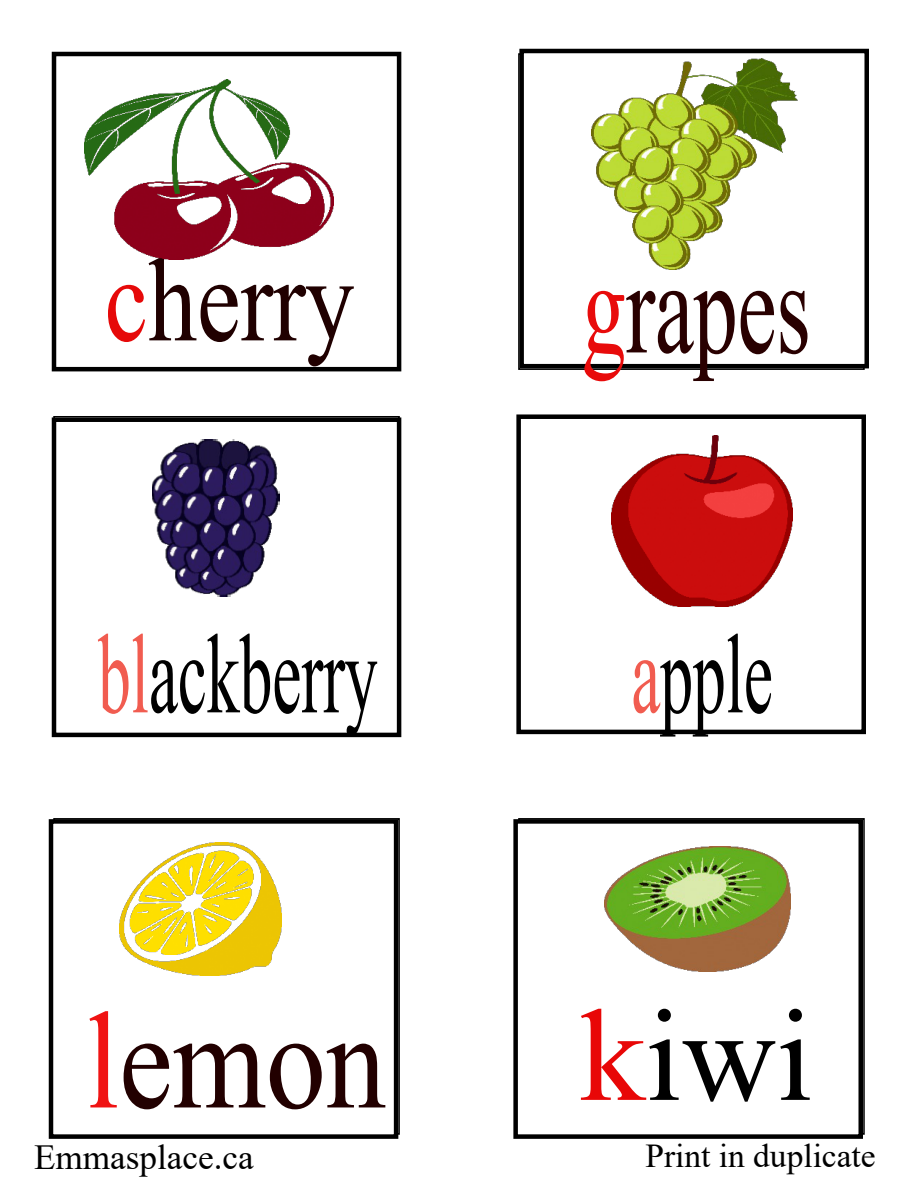
<style>
.page{position:relative;width:918px;height:1188px;background:#fff}
.page>*{position:absolute;margin:0;border:0;box-sizing:border-box;transform-origin:0 0}
.t1{font:138.75px "Times New Roman";color:#200;scale:.87 1}
.t2{font:133.65px "Times New Roman";letter-spacing:-.005em;color:#290000;scale:.66 1}
.t3{font:131.25px "Times New Roman";color:#000}
.t4{font:120.6px "Times New Roman";color:#200000;scale:.81 1}
.t5{font:113.4px "Times New Roman";color:#000;scale:.58 1}
.t6{font:35.25px "Times New Roman";color:#000}
.t7{font:33.45px "Times New Roman";color:#000}
.s1{color:#e60909}
.s2{color:#e80b0b}
.s3{color:#f15c50}
.s4{color:#f01313}
.s5{color:#e80707}
</style>
<div class="page">
<div style="left:52px;top:52px;width:349px;height:319px;background:#fff;border:4px solid #000"></div>
<div style="left:52px;top:417px;width:349px;height:320px;background:#fff;border:4px solid #000"></div>
<div style="left:49px;top:819px;width:349px;height:320px;background:#fff;border:4px solid #000"></div>
<div style="left:513px;top:819px;width:350px;height:320px;background:#fff;border:4px solid #000"></div>
<div style="left:516px;top:414px;width:350px;height:320px;background:#fff;border:4px solid #000"></div>
<div style="left:519px;top:49px;width:350px;height:319px;background:#fff;border:4px solid #000"></div>
<img style="left:592px;top:59px;width:205px;height:210px">
<img style="left:84px;top:80px;width:250px;height:179px">
<img style="left:152px;top:439px;width:127px;height:158px">
<img style="left:611px;top:435px;width:182px;height:172px">
<img style="left:120px;top:843px;width:161px;height:132px">
<img style="left:604px;top:847px;width:186px;height:125px">
<h3 class="t4" style="left:105px;top:257px;width:310px"><span class="s1">c</span>herry</h3>
<h2 class="t2" style="left:582px;top:260px;width:348px"><span class="s2">g</span>rapes</h2>
<h3 class="t5" style="left:98px;top:634px;width:484px"><span class="s3">bl</span>ackberry</h3>
<h3 class="t5" style="left:631px;top:634px;width:246px"><span class="s3">a</span>pple</h3>
<h1 class="t1" style="left:86px;top:1011px;width:346px"><span class="s4">l</span>emon</h1>
<h3 class="t3" style="left:580px;top:1009px;width:235px"><span class="s5">k</span>iwi</h3>
<p class="t6" style="left:34px;top:1145px;width:221px">Emmasplace.ca</p>
<p class="t7" style="left:645px;top:1144px;width:232px">Print in duplicate</p>
</div>
